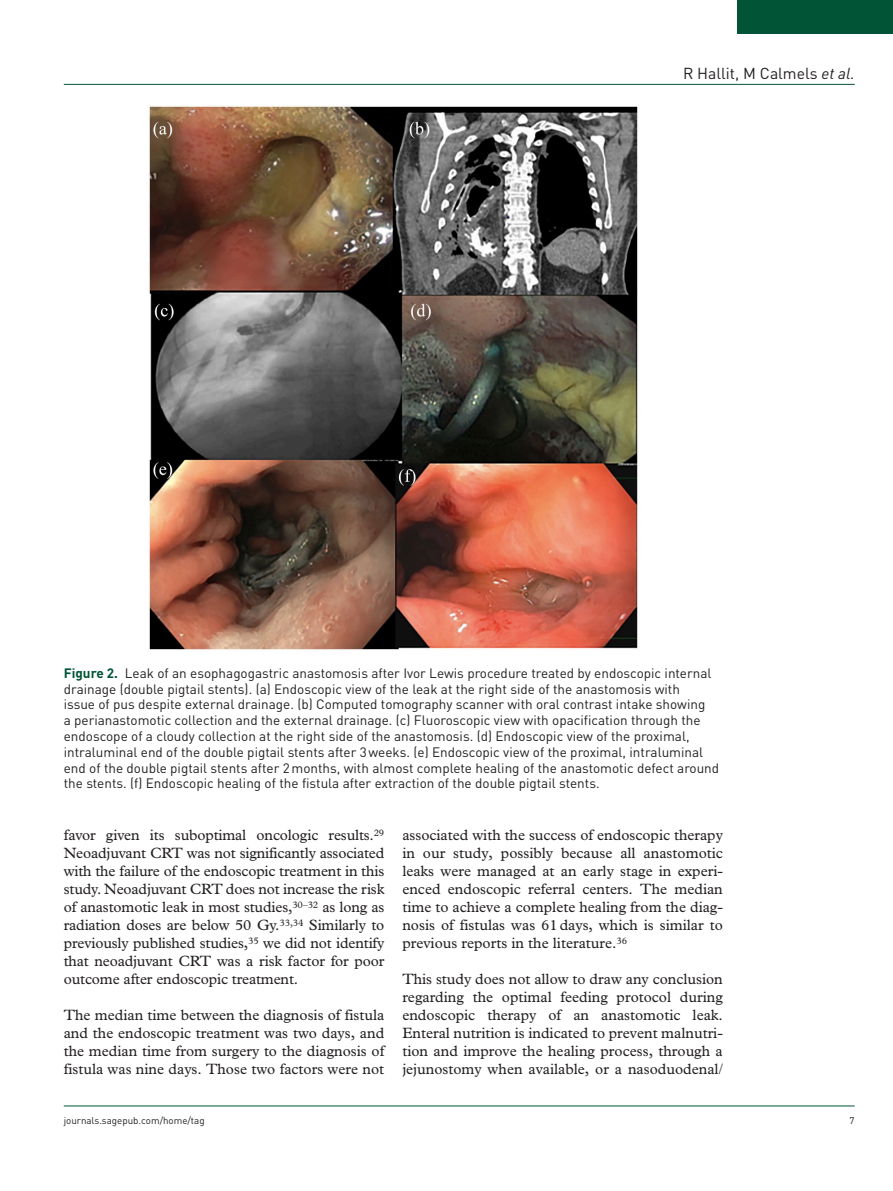
<style>
.page{position:relative;width:893px;height:1191px;background:#fff}
.page>*{position:absolute;margin:0;border:0;box-sizing:border-box;transform-origin:0 0}
.t1{font:15.75px "DIN";color:#231f20}
.t2{font:15px/18px "Plantin Std";color:#231f20;text-align:justify}
.t3{font:13.5px/15.8px "DIN";color:#231f20}
.t4{font:9.75px "DIN";color:#231f20}
.s1{font-style:italic}
.s2{font-weight:700;color:#015436}
</style>
<div class="page">
<hr style="left:64px;top:84px;width:791px;height:1px;background:#015436">
<hr style="left:64px;top:1105px;width:791px;height:1px;background:#015436">
<div style="left:738px;top:0;width:155px;height:34px;background:#015436"></div>
<img style="left:149px;top:106px;width:489px;height:544px">
<p class="t1" style="left:683px;top:63px;width:173px">R Hallit, M Calmels <span class="s1">et al.</span></p>
<p class="t3" style="left:64px;top:665px;width:657px"><span class="s2">Figure 2.</span> Leak of an esophagogastric anastomosis after Ivor Lewis procedure treated by endoscopic internal drainage (double pigtail stents). (a) Endoscopic view of the leak at the right side of the anastomosis with<br>issue of pus despite external drainage. (b) Computed tomography scanner with oral contrast intake showing<br>a perianastomotic collection and the external drainage. (c) Fluoroscopic view with opacification through the endoscope of a cloudy collection at the right side of the anastomosis. (d) Endoscopic view of the proximal, intraluminal end of the double pigtail stents after 3weeks. (e) Endoscopic view of the proximal, intraluminal end of the double pigtail stents after 2months, with almost complete healing of the anastomotic defect around the stents. (f) Endoscopic healing of the fistula after extraction of the double pigtail stents.</p>
<p class="t2" style="left:64px;top:826px;width:322px">favor given its suboptimal oncologic results.<sup>29<br></sup>Neoadjuvant CRT was not significantly associated with the failure of the endoscopic treatment in this study. Neoadjuvant CRT does not increase the risk of anastomotic leak in most studies,<sup>30–32</sup> as long as radiation doses are below 50 Gy.<sup>33,34</sup> Similarly to previously published studies,<sup>35</sup> we did not identify that neoadjuvant CRT was a risk factor for poor outcome after endoscopic treatment.</p>
<p class="t2" style="left:64px;top:1006px;width:322px">The median time between the diagnosis of fistula and the endoscopic treatment was two days, and the median time from surgery to the diagnosis of fistula was nine days. Those two factors were not</p>
<p class="t2" style="left:402px;top:826px;width:322px">associated with the success of endoscopic therapy in our study, possibly because all anastomotic leaks were managed at an early stage in experi&shy;enced endoscopic referral centers. The median time to achieve a complete healing from the diag&shy;nosis of fistulas was 61days, which is similar to previous reports in the literature.<sup>36</sup></p>
<p class="t2" style="left:402px;top:970px;width:322px">This study does not allow to draw any conclusion regarding the optimal feeding protocol during endoscopic therapy of an anastomotic leak.<br>Enteral nutrition is indicated to prevent malnutri&shy;tion and improve the healing process, through a jejunostomy when available, or a nasoduodenal/</p>
<p class="t4" style="left:64px;top:1114px;width:142px">journals.sagepub.com/home/tag</p>
<p class="t4" style="left:850px;top:1114px;width:7px">7</p>
</div>
